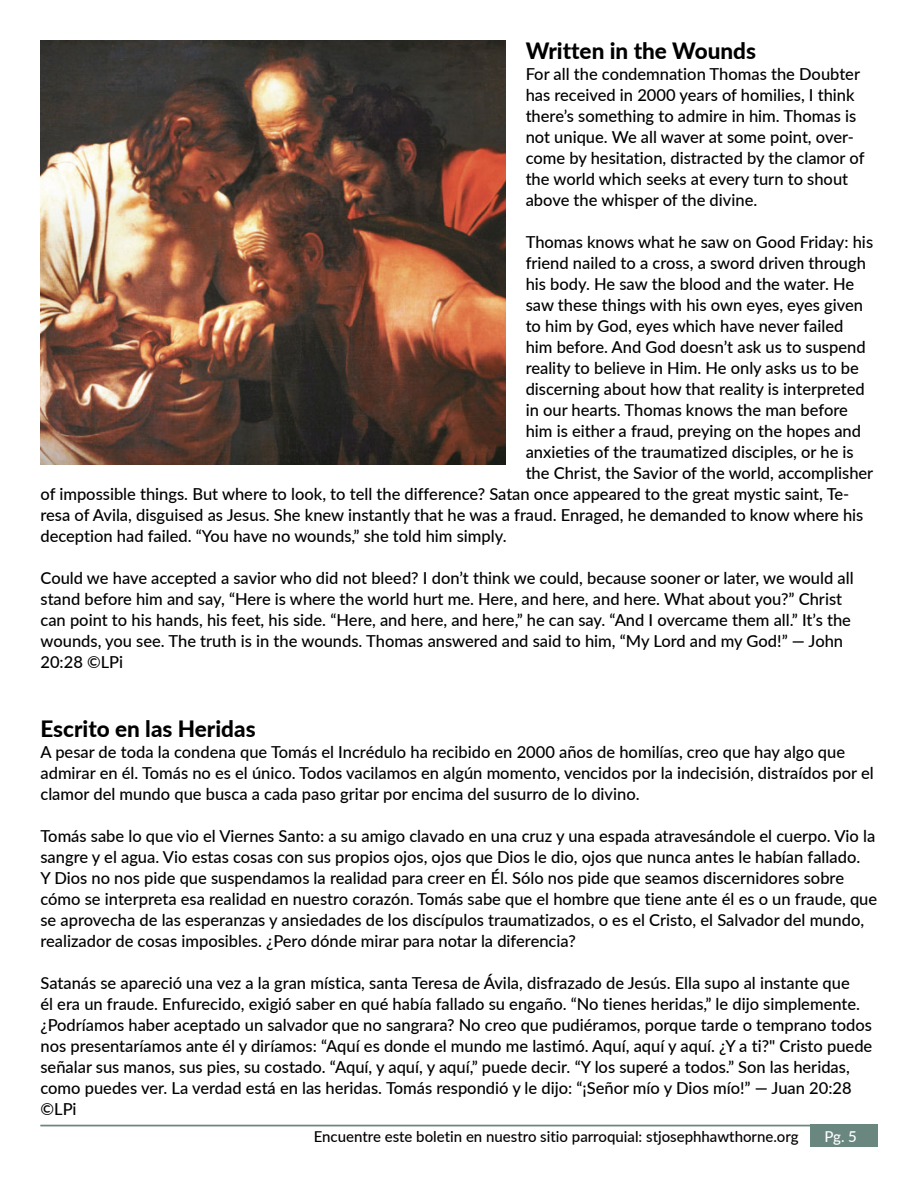
<style>
.page{position:relative;width:918px;height:1188px;background:#fff}
.page>*{position:absolute;margin:0;border:0;box-sizing:border-box;transform-origin:0 0}
.t1{font:800 22.5px "Lato";color:#000}
.t2{font:500 16.5px/21px "Qddkcv Lato";color:#000}
.t3{font:500 15px "Twyndq Lato";color:#000}
.t4{font:500 15px "Qddkcv Lato";color:#fff}
</style>
<div class="page">
<div style="left:810px;top:1125px;width:68px;height:22px;background:#69877f"></div>
<hr style="left:41px;top:1125px;width:770px;height:1px;background:#69877f">
<img style="left:41px;top:40px;width:464px;height:425px">
<h1 class="t1" style="left:526px;top:34px;width:232px">Written in the Wounds</h1>
<p class="t2" style="left:526px;top:62px;width:340px">For all the condemnation Thomas the Doubter has received in 2000 years of homilies, I think there’s something to admire in him. Thomas is not unique. We all waver at some point, over&shy;come by hesitation, distracted by the clamor of the world which seeks at every turn to shout above the whisper of the divine.</p>
<p class="t2" style="left:526px;top:230px;width:349px">Thomas knows what he saw on Good Friday: his</p>
<p class="t2" style="left:526px;top:251px;width:342px">friend nailed to a cross, a sword driven through</p>
<p class="t2" style="left:526px;top:272px;width:330px">his body. He saw the blood and the water. He</p>
<p class="t2" style="left:526px;top:293px;width:339px">saw these things with his own eyes, eyes given</p>
<p class="t2" style="left:526px;top:314px;width:319px">to him by God, eyes which have never failed</p>
<p class="t2" style="left:526px;top:335px;width:341px">him before. And God doesn’t ask us to suspend</p>
<p class="t2" style="left:526px;top:356px;width:335px">reality to believe in Him. He only asks us to be</p>
<p class="t2" style="left:526px;top:377px;width:341px">discerning about how that reality is interpreted</p>
<p class="t2" style="left:526px;top:398px;width:324px">in our hearts. Thomas knows the man before</p>
<p class="t2" style="left:526px;top:419px;width:337px">him is either a fraud, preying on the hopes and</p>
<p class="t2" style="left:526px;top:440px;width:330px">anxieties of the traumatized disciples, or he is</p>
<p class="t2" style="left:526px;top:461px;width:349px">the Christ, the Savior of the world, accomplisher</p>
<p class="t2" style="left:41px;top:482px;width:810px">of impossible things. But where to look, to tell the difference? Satan once appeared to the great mystic saint, Te-</p>
<p class="t2" style="left:41px;top:503px;width:824px">resa of Avila, disguised as Jesus. She knew instantly that he was a fraud. Enraged, he demanded to know where his</p>
<p class="t2" style="left:41px;top:524px;width:468px">deception had failed. “You have no wounds,” she told him simply.</p>
<p class="t2" style="left:41px;top:566px;width:815px">Could we have accepted a savior who did not bleed? I don’t think we could, because sooner or later, we would all stand before him and say, “Here is where the world hurt me. Here, and here, and here. What about you?” Christ can point to his hands, his feet, his side. “Here, and here, and here,” he can say. “And I overcame them all.” It’s the wounds, you see. The truth is in the wounds. Thomas answered and said to him, “My Lord and my God!” — John 20:28 ©LPi</p>
<h1 class="t1" style="left:41px;top:712px;width:217px">Escrito en las Heridas</h1>
<p class="t2" style="left:41px;top:740px;width:835px">A pesar de toda la condena que Tomás el Incrédulo ha recibido en 2000 años de homilías, creo que hay algo que admirar en él. Tomás no es el único. Todos vacilamos en algún momento, vencidos por la indecisión, distraídos por el clamor del mundo que busca a cada paso gritar por encima del susurro de lo divino.</p>
<p class="t2" style="left:41px;top:824px;width:838px">Tomás sabe lo que vio el Viernes Santo: a su amigo clavado en una cruz y una espada atravesándole el cuerpo. Vio la sangre y el agua. Vio estas cosas con sus propios ojos, ojos que Dios le dio, ojos que nunca antes le habían fallado.<br>Y Dios no nos pide que suspendamos la realidad para creer en Él. Sólo nos pide que seamos discernidores sobre cómo se interpreta esa realidad en nuestro corazón. Tomás sabe que el hombre que tiene ante él es o un fraude, que se aprovecha de las esperanzas y ansiedades de los discípulos traumatizados, o es el Cristo, el Salvador del mundo, realizador de cosas imposibles. ¿Pero dónde mirar para notar la diferencia?</p>
<p class="t2" style="left:41px;top:971px;width:833px">Satanás se apareció una vez a la gran mística, santa Teresa de Ávila, disfrazado de Jesús. Ella supo al instante que<br>él era un fraude. Enfurecido, exigió saber en qué había fallado su engaño. “No tienes heridas,” le dijo simplemente. ¿Podríamos haber aceptado un salvador que no sangrara? No creo que pudiéramos, porque tarde o temprano todos nos presentaríamos ante él y diríamos: “Aquí es donde el mundo me lastimó. Aquí, aquí y aquí. ¿Y a ti?" Cristo puede señalar sus manos, sus pies, su costado. “Aquí, y aquí, y aquí,” puede decir. “Y los superé a todos.” Son las heridas, como puedes ver. La verdad está en las heridas. Tomás respondió y le dijo: “¡Señor mío y Dios mío!” — Juan 20:28 ©LPi</p>
<p class="t3" style="left:314px;top:1126px;width:486px">Encuentre este boletin en nuestro sitio parroquial: stjosephhawthorne.org</p>
<p class="t4" style="left:824px;top:1126px;width:34px">Pg. 5</p>
</div>
